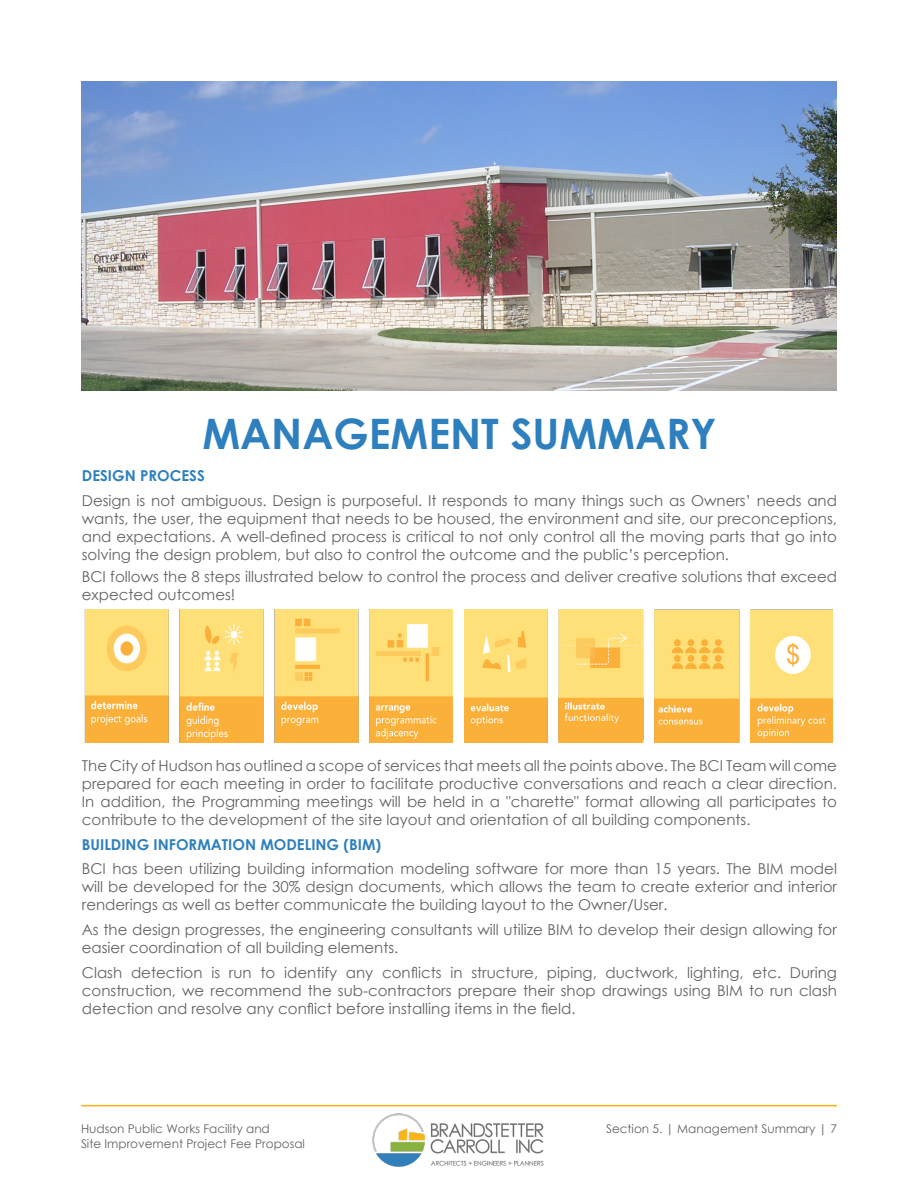
<style>
.page{position:relative;width:918px;height:1188px;background:#fff}
.page>*{position:absolute;margin:0;border:0;box-sizing:border-box;transform-origin:0 0}
.Sub-Heading{font:700 42px "Century Gothic";color:#2d7fbd}
.Paragraph_Style_1{font:15px/18px "Century Gothic";color:#636366;text-align:justify}
.t1{font:700 15px "Century Gothic";color:#2d7fbd}
.t2{font:12px/14.4px "Century Gothic";color:#636366}
</style>
<div class="page">
<hr style="left:81px;top:1105px;width:756px;height:1px;background:#fab415">
<img style="left:372px;top:1113px;width:172px;height:54px">
<img style="left:82px;top:81px;width:755px;height:310px">
<img style="left:84px;top:609px;width:368px;height:133px">
<img style="left:464px;top:609px;width:369px;height:133px">
<p class="Sub-Heading" style="left:202px;top:402px;width:516px">MANAGEMENT SUMMARY</p>
<p class="t1" style="left:82px;top:464px;width:125px">DESIGN PROCESS</p>
<p class="Paragraph_Style_1" style="left:82px;top:491px;width:757px">Design is not ambiguous. Design is purposeful. It responds to many things such as Owners’ needs and wants, the user, the equipment that needs to be housed, the environment and site, our preconceptions, and expectations. A well-defined process is critical to not only control all the moving parts that go into solving the design problem, but also to control the outcome and the public’s perception.</p>
<p class="Paragraph_Style_1" style="left:82px;top:567px;width:757px">BCI follows the 8 steps illustrated below to control the process and deliver creative solutions that exceed expected outcomes!</p>
<p class="Paragraph_Style_1" style="left:82px;top:756px;width:757px">The City of Hudson has outlined a scope of services that meets all the points above. The BCI Team will come prepared for each meeting in order to facilitate productive conversations and reach a clear direction.<br>In addition, the Programming meetings will be held in a "charette" format allowing all participates to contribute to the development of the site layout and orientation of all building components.</p>
<p class="t1" style="left:82px;top:833px;width:301px">BUILDING INFORMATION MODELING (BIM)</p>
<p class="Paragraph_Style_1" style="left:82px;top:860px;width:757px">BCI has been utilizing building information modeling software for more than 15 years. The BIM model will be developed for the 30% design documents, which allows the team to create exterior and interior renderings as well as better communicate the building layout to the Owner/User.</p>
<p class="Paragraph_Style_1" style="left:82px;top:920px;width:757px">As the design progresses, the engineering consultants will utilize BIM to develop their design allowing for easier coordination of all building elements.</p>
<p class="Paragraph_Style_1" style="left:82px;top:963px;width:757px">Clash detection is run to identify any conflicts in structure, piping, ductwork, lighting, etc. During construction, we recommend the sub-contractors prepare their shop drawings using BIM to run clash detection and resolve any conflict before installing items in the field.</p>
<p class="t2" style="left:81px;top:1122px;width:225px">Hudson Public Works Facility and<br>Site Improvement Project Fee Proposal</p>
<p class="t2" style="left:606px;top:1122px;width:232px">Section 5. | Management Summary | 7</p>
</div>
